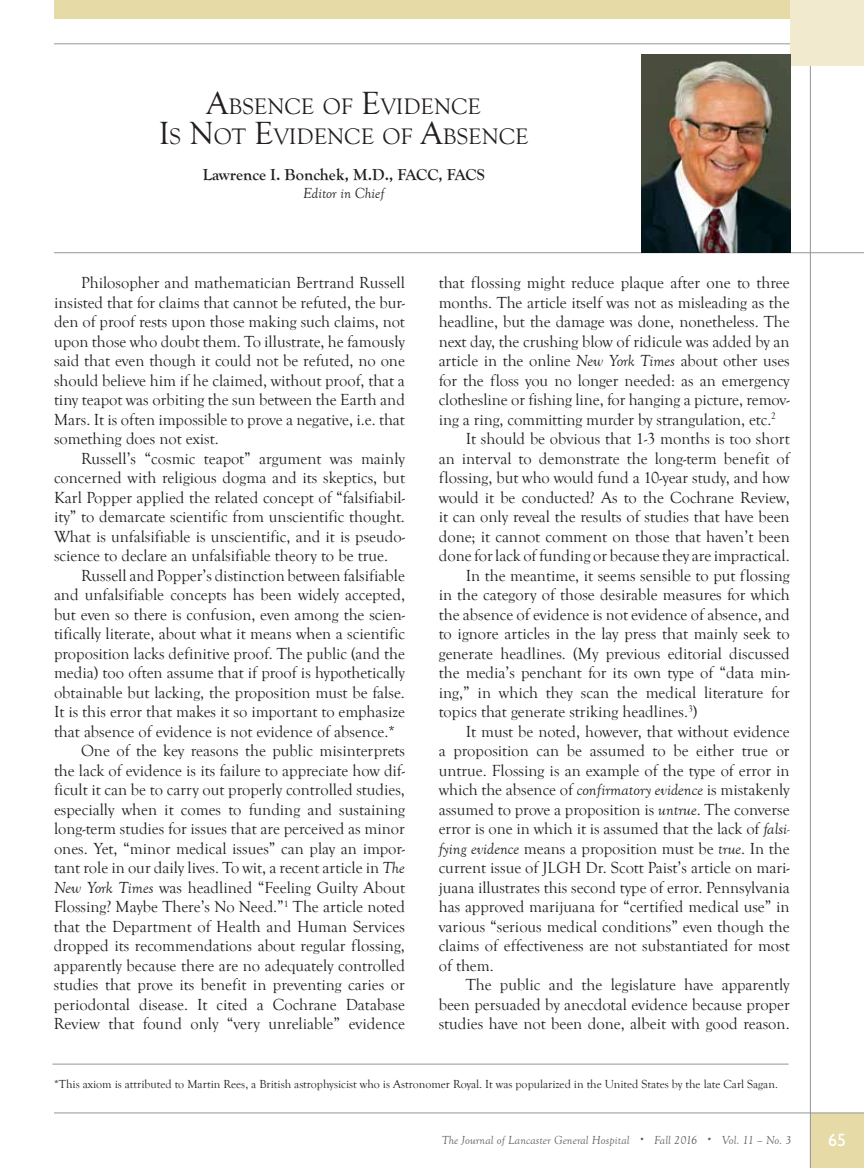
<style>
.page{position:relative;width:864px;height:1168px;background:#fff}
.page>*{position:absolute;margin:0;border:0;box-sizing:border-box;transform-origin:0 0}
.t1{font:23.1px/30px "Goudy Old Style T";color:#231f20;text-align:center}
.t2{font:18px "Gill Sans Std";color:#fff}
.t3{font:16.5px/19.5px "Goudy Old Style T";color:#231f20;text-align:justify}
.t4{font:700 16.5px "Goudy Old Style T";color:#231f20}
.t5{font:italic 15px "Goudy Old Style T";color:#231f20}
.t6{font:12px "Goudy Old Style T";color:#231f20}
.t7{font:italic 12px "Goudy Old Style T";letter-spacing:.01em;color:#636466}
.s1{font-size:33px}
.s2{font-style:italic}
.s3{font-size:9px}
</style>
<div class="page">
<div style="left:810px;top:1112px;width:54px;height:56px;background:#e6daa6"></div>
<hr style="left:54px;top:1112px;width:810px;height:1px;background:#939598">
<hr style="left:810px;top:0;width:1px;height:1168px;background:#939598">
<div style="left:54px;top:0;width:810px;height:19px;background:#e6daa6"></div>
<hr style="left:54px;top:43px;width:810px;height:1px;background:#939598">
<div style="left:790px;top:0;width:74px;height:66px;background:#f1eacf"></div>
<hr style="left:54px;top:252px;width:810px;height:1px;background:#939598">
<img style="left:642px;top:54px;width:148px;height:198px">
<hr style="left:52px;top:1064px;width:737px;height:1px;background:#939598">
<h1 class="t1" style="left:159px;top:91px;width:371px"><span class="s1">A</span>BSENCE OF <span class="s1">E</span>VIDENCE<br><span class="s1">I</span>S <span class="s1">N</span>OT <span class="s1">E</span>VIDENCE OF <span class="s1">A</span>BSENCE</h1>
<p class="t4" style="left:203px;top:165px;width:284px">Lawrence I. Bonchek, M.D., FACC, FACS</p>
<p class="t5" style="left:303px;top:184px;width:83px">Editor in Chief</p>
<p class="t3" style="left:54px;top:273px;width:353px;text-indent:27px">Philosopher and mathematician Bertrand Russell insisted that for claims that cannot be refuted, the bur&shy;den of proof rests upon those making such claims, not upon those who doubt them. To illustrate, he famously said that even though it could not be refuted, no one should believe him if he claimed, without proof, that a tiny teapot was orbiting the sun between the Earth and Mars. It is often impossible to prove a negative, i.e. that something does not exist.</p>
<p class="t3" style="left:54px;top:449px;width:353px;text-indent:27px">Russell’s “cosmic teapot” argument was mainly concerned with religious dogma and its skeptics, but Karl Popper applied the related concept of “falsifiabil&shy;ity” to demarcate scientific from unscientific thought.<br>What is unfalsifiable is unscientific, and it is pseudo&shy;science to declare an unfalsifiable theory to be true.</p>
<p class="t3" style="left:81px;top:566px;width:325px">Russell and Popper’s distinction between falsifiable</p>
<p class="t3" style="left:54px;top:585px;width:353px">and unfalsifiable concepts has been widely accepted,</p>
<p class="t3" style="left:54px;top:605px;width:353px">but even so there is confusion, even among the scien-</p>
<p class="t3" style="left:54px;top:624px;width:353px">tifically literate, about what it means when a scientific</p>
<p class="t3" style="left:54px;top:644px;width:352px">proposition lacks definitive proof. The public (and the</p>
<p class="t3" style="left:54px;top:663px;width:353px">media) too often assume that if proof is hypothetically</p>
<p class="t3" style="left:54px;top:683px;width:352px">obtainable but lacking, the proposition must be false.</p>
<p class="t3" style="left:54px;top:702px;width:353px">It is this error that makes it so important to emphasize</p>
<p class="t3" style="left:54px;top:722px;width:343px">that absence of evidence is not evidence of absence.*</p>
<p class="t3" style="left:81px;top:741px;width:326px">One of the key reasons the public misinterprets</p>
<p class="t3" style="left:54px;top:761px;width:353px">the lack of evidence is its failure to appreciate how dif-</p>
<p class="t3" style="left:54px;top:780px;width:352px">ficult it can be to carry out properly controlled studies,</p>
<p class="t3" style="left:54px;top:800px;width:353px">especially when it comes to funding and sustaining</p>
<p class="t3" style="left:54px;top:819px;width:352px">long-term studies for issues that are perceived as minor</p>
<p class="t3" style="left:54px;top:839px;width:353px">ones. Yet, “minor medical issues” can play an impor-</p>
<p class="t3" style="left:54px;top:858px;width:353px">tant role in our daily lives. To wit, a recent article in <span class="s2">The</span></p>
<p class="t3" style="left:54px;top:878px;width:353px"><span class="s2">New York Times</span> was headlined “Feeling Guilty About</p>
<p class="t3" style="left:54px;top:897px;width:352px">Flossing? Maybe There’s No Need.”<sup>1</sup> The article noted</p>
<p class="t3" style="left:54px;top:917px;width:352px">that the Department of Health and Human Services</p>
<p class="t3" style="left:54px;top:936px;width:352px">dropped its recommendations about regular flossing,</p>
<p class="t3" style="left:54px;top:956px;width:352px">apparently because there are no adequately controlled</p>
<p class="t3" style="left:54px;top:975px;width:352px">studies that prove its benefit in preventing caries or</p>
<p class="t3" style="left:54px;top:995px;width:352px">periodontal disease. It cited a Cochrane Database</p>
<p class="t3" style="left:54px;top:1014px;width:352px">Review that found only “very unreliable” evidence</p>
<p class="t3" style="left:439px;top:273px;width:352px">that flossing might reduce plaque after one to three</p>
<p class="t3" style="left:439px;top:293px;width:352px">months. The article itself was not as misleading as the</p>
<p class="t3" style="left:439px;top:312px;width:352px">headline, but the damage was done, nonetheless. The</p>
<p class="t3" style="left:439px;top:332px;width:352px">next day, the crushing blow of ridicule was added by an</p>
<p class="t3" style="left:439px;top:351px;width:353px">article in the online <span class="s2">New York Times</span> about other uses</p>
<p class="t3" style="left:439px;top:371px;width:352px">for the floss you no longer needed: as an emergency</p>
<p class="t3" style="left:439px;top:390px;width:353px">clothesline or fishing line, for hanging a picture, remov-</p>
<p class="t3" style="left:439px;top:410px;width:339px">ing a ring, committing murder by strangulation, etc.<sup>2</sup></p>
<p class="t3" style="left:466px;top:429px;width:325px">It should be obvious that 1-3 months is too short</p>
<p class="t3" style="left:439px;top:449px;width:352px">an interval to demonstrate the long-term benefit of</p>
<p class="t3" style="left:439px;top:468px;width:352px">flossing, but who would fund a 10-year study, and how</p>
<p class="t3" style="left:439px;top:488px;width:352px">would it be conducted? As to the Cochrane Review,</p>
<p class="t3" style="left:439px;top:507px;width:352px">it can only reveal the results of studies that have been</p>
<p class="t3" style="left:439px;top:527px;width:352px">done; it cannot comment on those that haven’t been</p>
<p class="t3" style="left:439px;top:546px;width:352px">done for lack of funding or because they are impractical.</p>
<p class="t3" style="left:466px;top:566px;width:326px">In the meantime, it seems sensible to put flossing</p>
<p class="t3" style="left:439px;top:585px;width:352px">in the category of those desirable measures for which</p>
<p class="t3" style="left:439px;top:605px;width:352px">the absence of evidence is not evidence of absence, and</p>
<p class="t3" style="left:439px;top:624px;width:352px">to ignore articles in the lay press that mainly seek to</p>
<p class="t3" style="left:439px;top:644px;width:352px">generate headlines. (My previous editorial discussed</p>
<p class="t3" style="left:439px;top:663px;width:352px">the media’s penchant for its own type of “data min-</p>
<p class="t3" style="left:439px;top:683px;width:352px">ing,” in which they scan the medical literature for</p>
<p class="t3" style="left:439px;top:702px;width:260px">topics that generate striking headlines.<sup>3</sup>)</p>
<p class="t3" style="left:466px;top:722px;width:325px">It must be noted, however, that without evidence</p>
<p class="t3" style="left:439px;top:741px;width:352px">a proposition can be assumed to be either true or</p>
<p class="t3" style="left:439px;top:761px;width:352px">untrue. Flossing is an example of the type of error in</p>
<p class="t3" style="left:439px;top:780px;width:352px">which the absence of <span class="s2">confirmatory evidence</span> is mistakenly</p>
<p class="t3" style="left:439px;top:800px;width:352px">assumed to prove a proposition is <span class="s2">untrue</span>. The converse</p>
<p class="t3" style="left:439px;top:819px;width:353px">error is one in which it is assumed that the lack of <span class="s2">falsi-</span></p>
<p class="t3" style="left:439px;top:839px;width:353px"><span class="s2">fying evidence</span> means a proposition must be <span class="s2">true</span>. In the</p>
<p class="t3" style="left:439px;top:858px;width:353px">current issue of JLGH Dr. Scott Paist’s article on mari-</p>
<p class="t3" style="left:439px;top:878px;width:352px">juana illustrates this second type of error. Pennsylvania</p>
<p class="t3" style="left:439px;top:897px;width:352px">has approved marijuana for “certified medical use” in</p>
<p class="t3" style="left:439px;top:917px;width:353px">various “serious medical conditions” even though the</p>
<p class="t3" style="left:439px;top:936px;width:352px">claims of effectiveness are not substantiated for most</p>
<p class="t3" style="left:439px;top:956px;width:57px">of them.</p>
<p class="t3" style="left:466px;top:975px;width:325px">The public and the legislature have apparently</p>
<p class="t3" style="left:439px;top:995px;width:352px">been persuaded by anecdotal evidence because proper</p>
<p class="t3" style="left:439px;top:1014px;width:352px">studies have not been done, albeit with good reason.</p>
<p class="t6" style="left:54px;top:1077px;width:725px">*This axiom is attributed to Martin Rees, a British astrophysicist who is Astronomer Royal. It was popularized in the United States by the late Carl Sagan.</p>
<p class="t7" style="left:442px;top:1133px;width:351px">The Journal of Lancaster General Hospital <span class="s3">•</span> Fall 2016 <span class="s3">•</span> Vol. 11 – No. 3</p>
<p class="t2" style="left:828px;top:1129px;width:19px">65</p>
</div>
